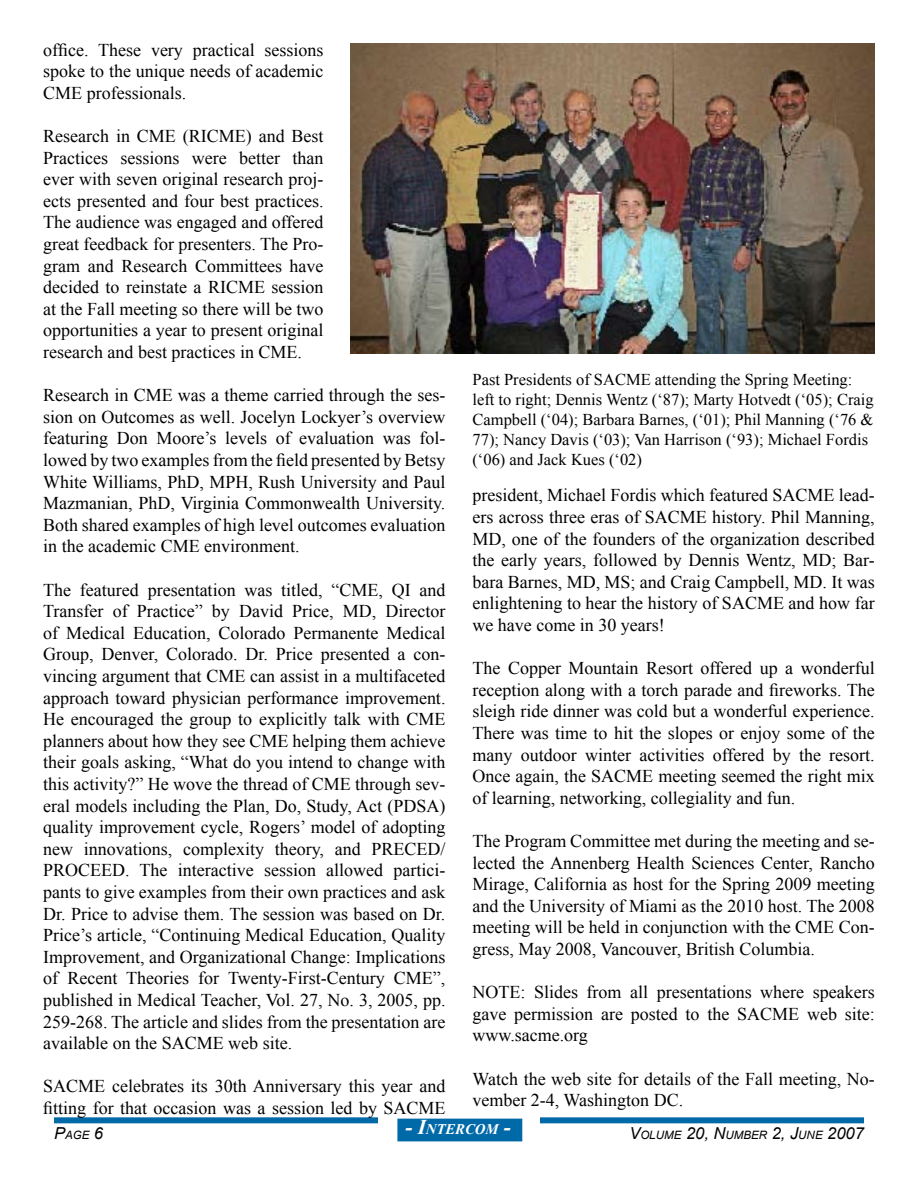
<style>
.page{position:relative;width:918px;height:1188px;background:#fff}
.page>*{position:absolute;margin:0;border:0;box-sizing:border-box;transform-origin:0 0}
.t1{font:18px/21.6px "Times New Roman";color:#000;text-align:justify}
.t2{font:16.5px/19.8px "Times New Roman";color:#000}
.t3{font:italic 700 14.7px "Times New Roman";color:#fff}
.t4{font:italic 11.55px "Arial";color:#000}
.s1{font-size:16.5px}
.s2{font-size:21px}
</style>
<div class="page">
<div style="left:398px;top:1119px;width:124px;height:22px;background:#0069a8"></div>
<div style="left:54px;top:1117px;width:324px;height:6px;background:#0069a8"></div>
<div style="left:540px;top:1117px;width:324px;height:6px;background:#0069a8"></div>
<img style="left:351px;top:43px;width:524px;height:311px">
<p class="t1" style="left:43px;top:39px;width:282px">office. These very practical sessions spoke to the unique needs of academic CME professionals.</p>
<p class="t1" style="left:43px;top:125px;width:282px">Research in CME (RICME) and Best Practices sessions were better than ever with seven original research proj&shy;ects presented and four best practices.<br>The audience was engaged and offered great feedback for presenters. The Pro&shy;gram and Research Committees have decided to reinstate a RICME session at the Fall meeting so there will be two opportunities a year to present original research and best practices in CME.</p>
<p class="t1" style="left:43px;top:384px;width:404px">Research in CME was a theme carried through the ses&shy;sion on Outcomes as well. Jocelyn Lockyer’s overview featuring Don Moore’s levels of evaluation was fol&shy;lowed by two examples from the field presented by Betsy White Williams, PhD, MPH, Rush University and Paul Mazmanian, PhD, Virginia Commonwealth University.<br>Both shared examples of high level outcomes evaluation in the academic CME environment.</p>
<p class="t1" style="left:43px;top:579px;width:404px">The featured presentation was titled, “CME, QI and Transfer of Practice” by David Price, MD, Director of Medical Education, Colorado Permanente Medical Group, Denver, Colorado. Dr. Price presented a con&shy;vincing argument that CME can assist in a multifaceted approach toward physician performance improvement.<br>He encouraged the group to explicitly talk with CME planners about how they see CME helping them achieve their goals asking, “What do you intend to change with this activity?” He wove the thread of CME through sev&shy;eral models including the Plan, Do, Study, Act (PDSA) quality improvement cycle, Rogers’ model of adopting new innovations, complexity theory, and PRECED/ PROCEED. The interactive session allowed partici&shy;pants to give examples from their own practices and ask Dr. Price to advise them. The session was based on Dr.<br>Price’s article, “Continuing Medical Education, Quality Improvement, and Organizational Change: Implications of Recent Theories for Twenty-First-Century CME”, published in Medical Teacher, Vol. 27, No. 3, 2005, pp.<br>259-268. The article and slides from the presentation are available on the SACME web site.</p>
<p class="t1" style="left:43px;top:1075px;width:404px">SACME celebrates its 30th Anniversary this year and fitting for that occasion was a session led by SACME</p>
<p class="t2" style="left:472px;top:370px;width:403px">Past Presidents of SACME attending the Spring Meeting: left to right; Dennis Wentz (‘87); Marty Hotvedt (‘05); Craig Campbell (‘04); Barbara Barnes, (‘01); Phil Manning (‘76 &amp; 77); Nancy Davis (‘03); Van Harrison (‘93); Michael Fordis (‘06) and Jack Kues (‘02)</p>
<p class="t1" style="left:472px;top:484px;width:404px">president, Michael Fordis which featured SACME lead&shy;ers across three eras of SACME history. Phil Manning, MD, one of the founders of the organization described the early years, followed by Dennis Wentz, MD; Bar&shy;bara Barnes, MD, MS; and Craig Campbell, MD. It was enlightening to hear the history of SACME and how far we have come in 30 years!</p>
<p class="t1" style="left:472px;top:657px;width:404px">The Copper Mountain Resort offered up a wonderful reception along with a torch parade and fireworks. The sleigh ride dinner was cold but a wonderful experience.<br>There was time to hit the slopes or enjoy some of the many outdoor winter activities offered by the resort.<br>Once again, the SACME meeting seemed the right mix of learning, networking, collegiality and fun.</p>
<p class="t1" style="left:472px;top:830px;width:404px">The Program Committee met during the meeting and se&shy;lected the Annenberg Health Sciences Center, Rancho Mirage, California as host for the Spring 2009 meeting and the University of Miami as the 2010 host. The 2008 meeting will be held in conjunction with the CME Con&shy;gress, May 2008, Vancouver, British Columbia.</p>
<p class="t1" style="left:472px;top:981px;width:404px">NOTE: Slides from all presentations where speakers gave permission are posted to the SACME web site: www.sacme.org</p>
<p class="t1" style="left:472px;top:1068px;width:404px">Watch the web site for details of the Fall meeting, No&shy;vember 2-4, Washington DC.</p>
<p class="t4" style="left:54px;top:1127px;width:37px"><span class="s1">P</span>AGE</p>
<p class="t3" style="left:405px;top:1119px;width:107px"><span class="s2">- I</span>NTERCOM <span class="s2">-</span></p>
<p class="t4" style="left:629px;top:1127px;width:236px"><span class="s1">V</span>OLUME <span class="s1">20, N</span>UMBER <span class="s1">2, J</span>UNE <span class="s1">2007</span></p>
</div>
